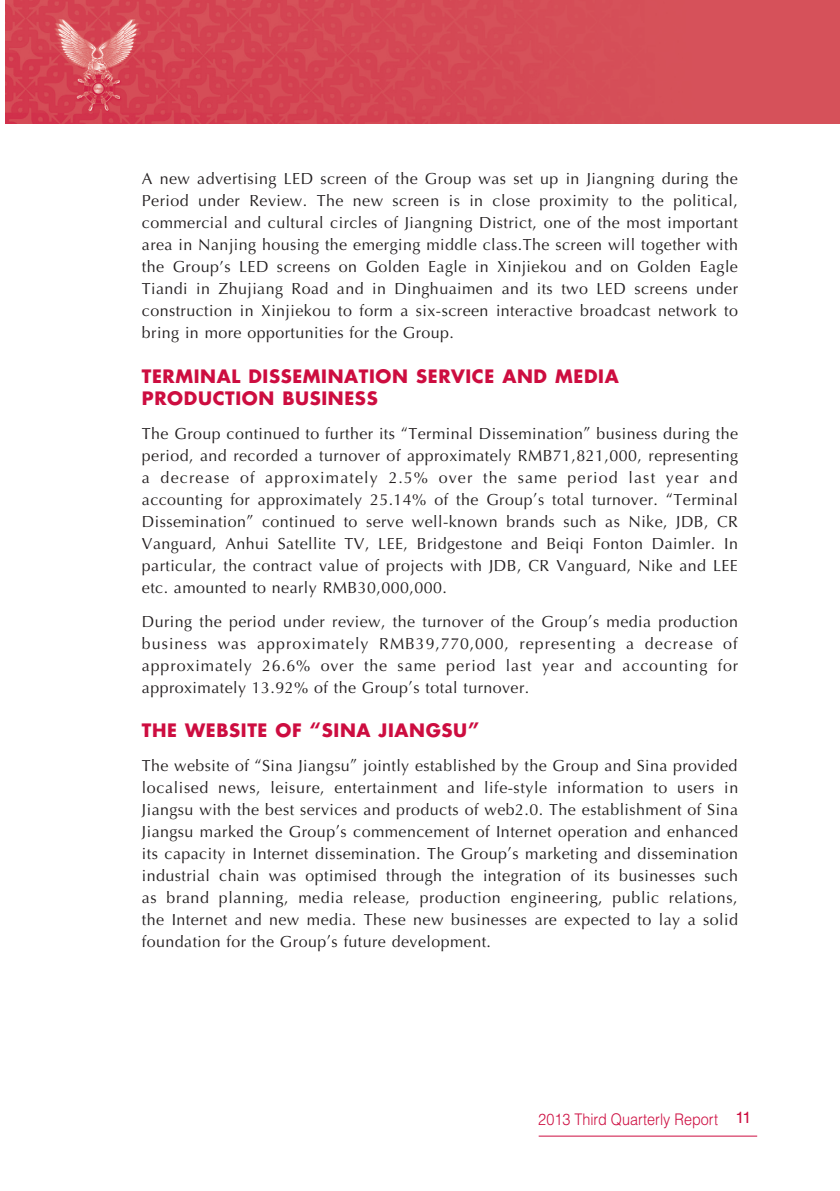
<style>
.page{position:relative;width:840px;height:1191px;background:#fff}
.page>*{position:absolute;margin:0;border:0;box-sizing:border-box;transform-origin:0 0}
._4__副標題{font:700 18px/22px "Futura Std";letter-spacing:.035em;color:#cd0d40}
._1__內文{font:16px/22px "Optima LT Std";letter-spacing:.03em;color:#231f20;text-align:justify}
.t1{font:300 16px "Helvetica LT Std";color:#cd0d40;scale:.9 1}
.s1{font-weight:400}
</style>
<div class="page">
<img style="left:6px;top:0;width:833px;height:123px">
<hr style="left:538px;top:1135px;width:218px;height:1px;background:#cd0d40">
<p class="_1__內文" style="left:142px;top:168px;width:597px">A new advertising LED screen of the Group was set up in Jiangning during the Period under Review. The new screen is in close proximity to the political, commercial and cultural circles of Jiangning District, one of the most important area in Nanjing housing the emerging middle class.The screen will together with the Group’s LED screens on Golden Eagle in Xinjiekou and on Golden Eagle Tiandi in Zhujiang Road and in Dinghuaimen and its two LED screens under construction in Xinjiekou to form a six-screen interactive broadcast network to bring in more opportunities for the Group.</p>
<p class="_4__副標題" style="left:142px;top:364px;width:478px">TERMINAL DISSEMINATION SERVICE AND MEDIA<br>PRODUCTION BUSINESS</p>
<p class="_1__內文" style="left:142px;top:422px;width:597px">The Group continued to further its “Terminal Dissemination” business during the period, and recorded a turnover of approximately RMB71,821,000, representing a decrease of approximately 2.5% over the same period last year and accounting for approximately 25.14% of the Group’s total turnover. “Terminal Dissemination” continued to serve well-known brands such as Nike, JDB, CR Vanguard, Anhui Satellite TV, LEE, Bridgestone and Beiqi Fonton Daimler. In particular, the contract value of projects with JDB, CR Vanguard, Nike and LEE etc. amounted to nearly RMB30,000,000.</p>
<p class="_1__內文" style="left:142px;top:610px;width:597px">During the period under review, the turnover of the Group’s media production business was approximately RMB39,770,000, representing a decrease of approximately 26.6% over the same period last year and accounting for approximately 13.92% of the Group’s total turnover.</p>
<p class="_4__副標題" style="left:142px;top:718px;width:338px">THE WEBSITE OF “SINA JIANGSU”</p>
<p class="_1__內文" style="left:142px;top:754px;width:597px">The website of “Sina Jiangsu” jointly established by the Group and Sina provided localised news, leisure, entertainment and life-style information to users in Jiangsu with the best services and products of web2.0. The establishment of Sina Jiangsu marked the Group’s commencement of Internet operation and enhanced its capacity in Internet dissemination. The Group’s marketing and dissemination industrial chain was optimised through the integration of its businesses such as brand planning, media release, production engineering, public relations, the Internet and new media. These new businesses are expected to lay a solid foundation for the Group’s future development.</p>
<p class="t1" style="left:538px;top:1109px;width:238px">2013 Third Quarterly Report <span class="s1">11</span></p>
</div>
